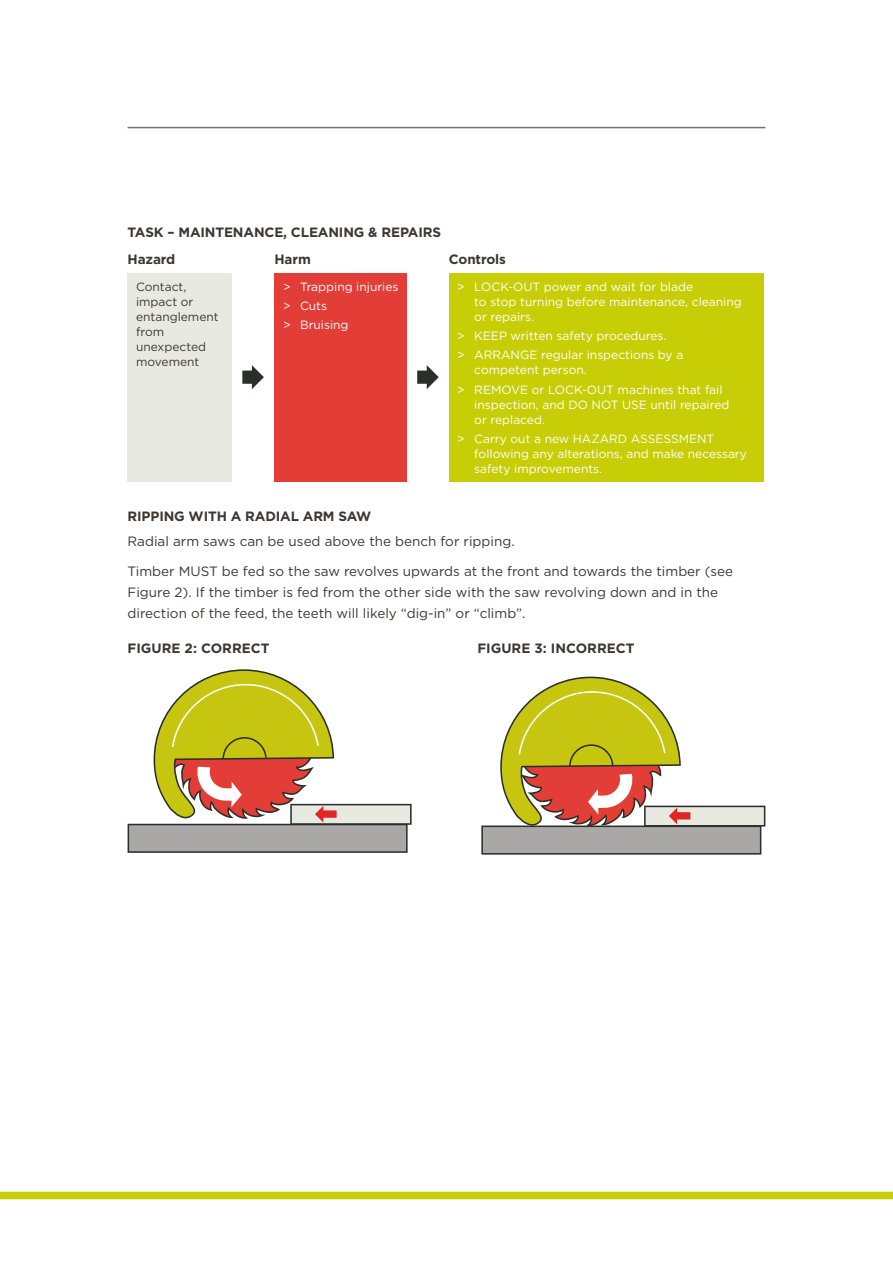
<style>
.page{position:relative;width:893px;height:1263px;background:#fff}
.page>*{position:absolute;margin:0;border:0;box-sizing:border-box;transform-origin:0 0}
.t1{font:13.5px/29.5px "Gotham";color:#3d3732}
.t2{font:700 13.5px/27.8px "Gotham";letter-spacing:-.01em;color:#3d3732}
.t3{font:12px/15px "Gotham";color:#fff}
.t4{font:12px/15px "Gotham";color:#3d3732}
</style>
<div class="page">
<svg style="left:128px;top:669px;width:284px;height:184px"></svg>
<div style="left:0;top:1192px;width:893px;height:7px;background:#c7ce05"></div>
<hr style="left:128px;top:127px;width:637px;height:1px;background:#75726f">
<svg style="left:481px;top:677px;width:284px;height:178px"></svg>
<div style="left:128px;top:273px;width:104px;height:208px;background:#e8eae2"></div>
<div style="left:274px;top:273px;width:133px;height:208px;background:#e23e37"></div>
<div style="left:449px;top:273px;width:315px;height:208px;background:#c7ce05"></div>
<svg style="left:242px;top:365px;width:22px;height:24px"></svg>
<svg style="left:417px;top:365px;width:22px;height:24px"></svg>
<p class="t2" style="left:128px;top:218px;width:315px">TASK – MAINTENANCE, CLEANING &amp; REPAIRS<br>Hazard</p>
<p class="t2" style="left:274px;top:246px;width:38px">Harm</p>
<p class="t2" style="left:449px;top:246px;width:59px">Controls</p>
<p class="t4" style="left:136px;top:279px;width:84px">Contact, impact or entanglement from unexpected movement</p>
<p class="t3" style="left:283px;top:277px;width:117px;line-height:19.2px">&gt; Trapping injuries &gt; Cuts<br>&gt; Bruising</p>
<p class="t3" style="left:474px;top:279px;width:269px;text-indent:-17px">&gt; LOCK-OUT power and wait for blade<br>to stop turning before maintenance, cleaning or repairs.</p>
<p class="t3" style="left:457px;top:326px;width:227px;line-height:19.2px">&gt; KEEP written safety procedures.<br>&gt; ARRANGE regular inspections by a</p>
<p class="t3" style="left:457px;top:360px;width:267px;line-height:19.2px;text-indent:17px">competent person.<br>&gt; REMOVE or LOCK-OUT machines that fail</p>
<p class="t3" style="left:474px;top:397px;width:257px">inspection, and DO NOT USE until repaired or replaced.</p>
<p class="t3" style="left:474px;top:431px;width:274px;text-indent:-17px">&gt; Carry out a new HAZARD ASSESSMENT following any alterations, and make necessary safety improvements.</p>
<p class="t2" style="left:128px;top:502px;width:245px">RIPPING WITH A RADIAL ARM SAW</p>
<p class="t1" style="left:128px;top:526px;width:607px">Radial arm saws can be used above the bench for ripping.<br>Timber MUST be fed so the saw revolves upwards at the front and towards the timber (see</p>
<p class="t1" style="left:128px;top:581px;width:592px;line-height:21px">Figure 2). If the timber is fed from the other side with the saw revolving down and in the direction of the feed, the teeth will likely “dig-in” or “climb”.</p>
<p class="t2" style="left:128px;top:634px;width:143px">FIGURE 2: CORRECT</p>
<p class="t2" style="left:477px;top:634px;width:159px">FIGURE 3: INCORRECT</p>
</div>
